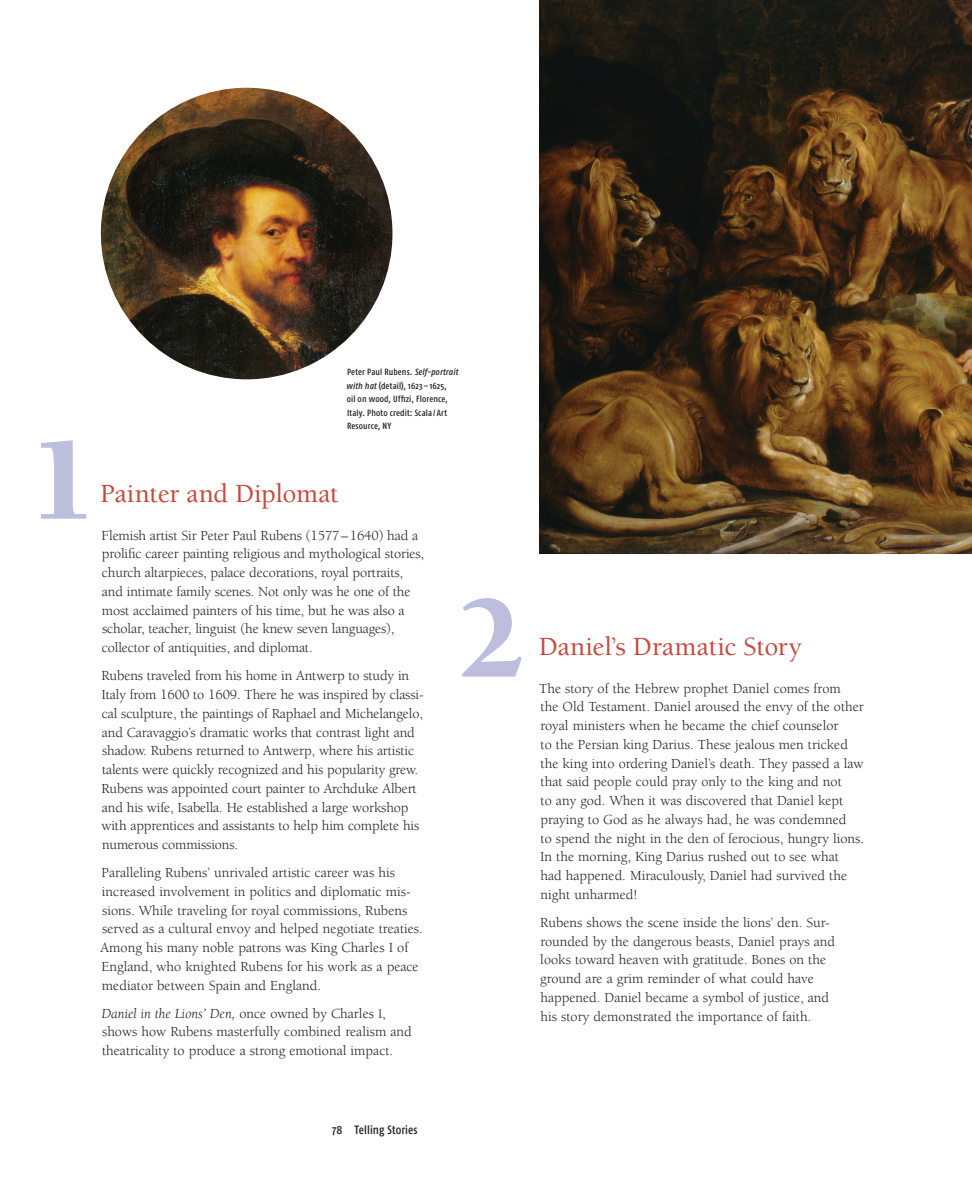
<style>
.page{position:relative;width:972px;height:1188px;background:#fff}
.page>*{position:absolute;margin:0;border:0;box-sizing:border-box;transform-origin:0 0}
.t1{font:900 120px "Berkeley Std";color:#bdbede}
.t2{font:500 27px "Berkeley Std";color:#c6493e}
.t3{font:14.25px/18.8px "Berkeley Std";color:#231f20}
.t4{font:12px "Fago Co Med";letter-spacing:.01em;color:#231f20}
.t5{font:9px/13.5px "Fago Co Med";letter-spacing:.02em;color:#231f20}
.s1{font-style:italic}
.s2{font-size:13.2px}
</style>
<div class="page">
<img style="left:540px;top:0;width:432px;height:553px">
<img style="left:101px;top:88px;width:291px;height:291px;border-radius:146px">
<h1 class="t1" style="left:30px;top:417px;width:68px">1</h1>
<p class="t5" style="left:346px;top:365px;width:113px">Peter Paul Rubens. <span class="s1">Self-portrait with hat</span> (detail), 1623–1625,<br>oil on wood, Uffizi, Florence,<br>Italy. Photo credit: Scala/Art<br>Resource, NY</p>
<h2 class="t2" style="left:100px;top:479px;width:240px">Painter and Diplomat</h2>
<p class="t3" style="left:102px;top:526px;width:324px">Flemish artist Sir Peter Paul Rubens (1577–1640) had a prolific career painting religious and mythological stories, church altarpieces, palace decorations, royal portraits, and intimate family scenes. Not only was he one of the most acclaimed painters of his time, but he was also a scholar, teacher, linguist (he knew seven languages), collector of antiquities, and diplomat.</p>
<p class="t3" style="left:101px;top:667px;width:324px">Rubens traveled from his home in Antwerp to study in Italy from 1600 to 1609. There he was inspired by classi&shy;cal sculpture, the paintings of Raphael and Michelangelo, and Caravaggio’s dramatic works that contrast light and shadow. Rubens returned to Antwerp, where his artistic talents were quickly recognized and his popularity grew.<br>Rubens was appointed court painter to Archduke Albert and his wife, Isabella. He established a large workshop with apprentices and assistants to help him complete his numerous commissions.</p>
<p class="t3" style="left:101px;top:864px;width:324px">Paralleling Rubens’ unrivaled artistic career was his increased involvement in politics and diplomatic mis&shy;sions. While traveling for royal commissions, Rubens served as a cultural envoy and helped negotiate treaties.<br>Among his many noble patrons was King Charles I of England, who knighted Rubens for his work as a peace mediator between Spain and England.</p>
<p class="t3" style="left:101px;top:1004px;width:312px"><span class="s1">Daniel in the Lions’ Den,</span> once owned by Charles <span class="s2">I</span>, shows how Rubens masterfully combined realism and theatricality to produce a strong emotional impact.</p>
<h1 class="t1" style="left:459px;top:575px;width:68px">2</h1>
<h2 class="t2" style="left:539px;top:632px;width:264px">Daniel’s Dramatic Story</h2>
<p class="t3" style="left:539px;top:679px;width:326px">The story of the Hebrew prophet Daniel comes from<br>the Old Testament. Daniel aroused the envy of the other royal ministers when he became the chief counselor<br>to the Persian king Darius. These jealous men tricked the king into ordering Daniel’s death. They passed a law that said people could pray only to the king and not<br>to any god. When it was discovered that Daniel kept praying to God as he always had, he was condemned<br>to spend the night in the den of ferocious, hungry lions.<br>In the morning, King Darius rushed out to see what<br>had happened. Miraculously, Daniel had survived the night unharmed!</p>
<p class="t3" style="left:540px;top:913px;width:296px">Rubens shows the scene inside the lions’ den. Sur&shy;rounded by the dangerous beasts, Daniel prays and looks toward heaven with gratitude. Bones on the ground are a grim reminder of what could have happened. Daniel became a symbol of justice, and his story demonstrated the importance of faith.</p>
<p class="t4" style="left:332px;top:1123px;width:87px">78 Telling Stories</p>
</div>
